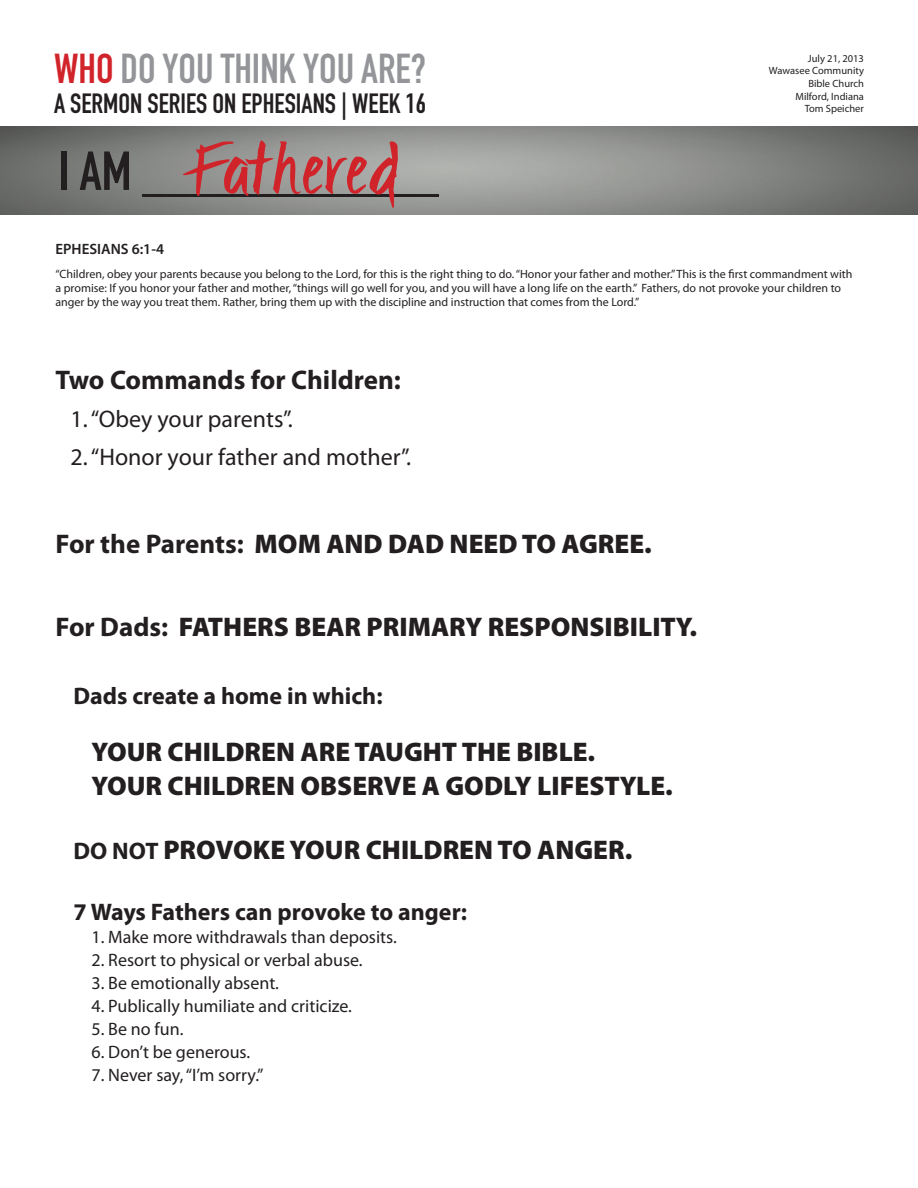
<style>
.page{position:relative;width:918px;height:1188px;background:#fff}
.page>*{position:absolute;margin:0;border:0;box-sizing:border-box;transform-origin:0 0}
.t1{font:300 63px "Ignitethe";color:#d1232a}
.t2{font:41.25px "Bern Sans CT";color:#939598}
.t3{font:27.45px "Bern Sans CT";color:#231f20}
.t4{font:900 27px/33.9px "Myriad Pro";color:#231f20}
.t5{font:700 27px "Myriad Pro";color:#231f20}
.t6{font:700 24px "Myriad Pro";color:#231f20}
.t7{font:24px "Myriad Pro";color:#231f20}
.t8{font:18px "Myriad Pro";color:#231f20}
.t9{font:600 15px "Myriad Pro";color:#231f20}
.t10{font:12px/14.4px "Myriad Pro";color:#231f20}
.t11{font:10.5px/12.6px "Myriad Pro";color:#231f20;text-align:right}
.s1{color:#d1232a}
.s2{font-size:27px;color:#fff}
.s3{font-size:21px;color:#fff}
.s4{font-weight:700}
.s5{font-weight:700;font-size:24px}
</style>
<div class="page">
<img style="left:0;top:127px;width:918px;height:87px">
<div style="left:61px;top:152px;width:6px;height:38px;background:#231f20"></div>
<svg style="left:80px;top:152px;width:49px;height:38px;background:#4b4a4a"></svg>
<hr style="left:142px;top:194px;width:27px;height:3px;background:#231f20">
<hr style="left:169px;top:194px;width:27px;height:3px;background:#231f20">
<hr style="left:196px;top:194px;width:27px;height:3px;background:#231f20">
<hr style="left:223px;top:194px;width:27px;height:3px;background:#231f20">
<hr style="left:250px;top:194px;width:27px;height:3px;background:#231f20">
<hr style="left:277px;top:194px;width:27px;height:3px;background:#231f20">
<hr style="left:304px;top:194px;width:27px;height:3px;background:#231f20">
<hr style="left:331px;top:194px;width:27px;height:3px;background:#231f20">
<hr style="left:358px;top:194px;width:27px;height:3px;background:#231f20">
<hr style="left:385px;top:194px;width:27px;height:3px;background:#231f20">
<hr style="left:412px;top:194px;width:27px;height:3px;background:#231f20">
<h2 class="t2" style="left:54px;top:45px;width:374px"><span class="s1">WHO</span> DO YOU THINK YOU ARE?</h2>
<h3 class="t3" style="left:54px;top:87px;width:374px">A SERMON SERIES ON EPHESIANS | WEEK 16</h3>
<h1 class="t1" style="left:181px;top:135px;width:220px">Fathered</h1>
<p class="t11" style="left:769px;top:52px;width:97px">July 21, 2013<br>Wawasee Community<br>Bible Church<br>Milford, Indiana<br>Tom Speicher</p>
<p class="t9" style="left:56px;top:240px;width:193px">EPHESIANS 6:1-4<span class="s2">...</span> <span class="s3">(2:1-3)</span></p>
<p class="t10" style="left:56px;top:266px;width:798px">“Children, obey your parents because you belong to the Lord, for this is the right thing to do. “Honor your father and mother.” This is the first commandment with a promise: If you honor your father and mother, “things will go well for you, and you will have a long life on the earth.” Fathers, do not provoke your children to anger by the way you treat them. Rather, bring them up with the discipline and instruction that comes from the Lord.”</p>
<h3 class="t5" style="left:56px;top:363px;width:347px">Two Commands for Children:</h3>
<h3 class="t7" style="left:70px;top:404px;width:224px">1. “Obey your parents”.</h3>
<h3 class="t7" style="left:70px;top:442px;width:342px">2. “Honor your father and mother”.</h3>
<h3 class="t4" style="left:56px;top:527px;width:598px"><span class="s4">For the Parents:</span> MOM AND DAD NEED TO AGREE.</h3>
<h3 class="t4" style="left:56px;top:610px;width:643px"><span class="s4">For Dads:</span> FATHERS BEAR PRIMARY RESPONSIBILITY.</h3>
<h3 class="t6" style="left:74px;top:680px;width:311px">Dads create a home in which:</h3>
<h3 class="t4" style="left:92px;top:735px;width:583px">YOUR CHILDREN ARE TAUGHT THE BIBLE.<br>YOUR CHILDREN OBSERVE A GODLY LIFESTYLE.</h3>
<h3 class="t4" style="left:74px;top:833px;width:561px"><span class="s5">DO NOT</span> PROVOKE YOUR CHILDREN TO ANGER.</h3>
<h3 class="t6" style="left:74px;top:896px;width:395px">7 Ways Fathers can provoke to anger:</h3>
<h3 class="t8" style="left:92px;top:926px;width:307px">1. Make more withdrawals than deposits.</h3>
<h3 class="t8" style="left:92px;top:949px;width:273px">2. Resort to physical or verbal abuse.</h3>
<h3 class="t8" style="left:92px;top:972px;width:189px">3. Be emotionally absent.</h3>
<h3 class="t8" style="left:92px;top:995px;width:262px">4. Publically humiliate and criticize.</h3>
<h3 class="t8" style="left:92px;top:1018px;width:94px">5. Be no fun.</h3>
<h3 class="t8" style="left:92px;top:1041px;width:160px">6. Don’t be generous.</h3>
<h3 class="t8" style="left:92px;top:1064px;width:173px">7. Never say, “I’m sorry.”</h3>
</div>
